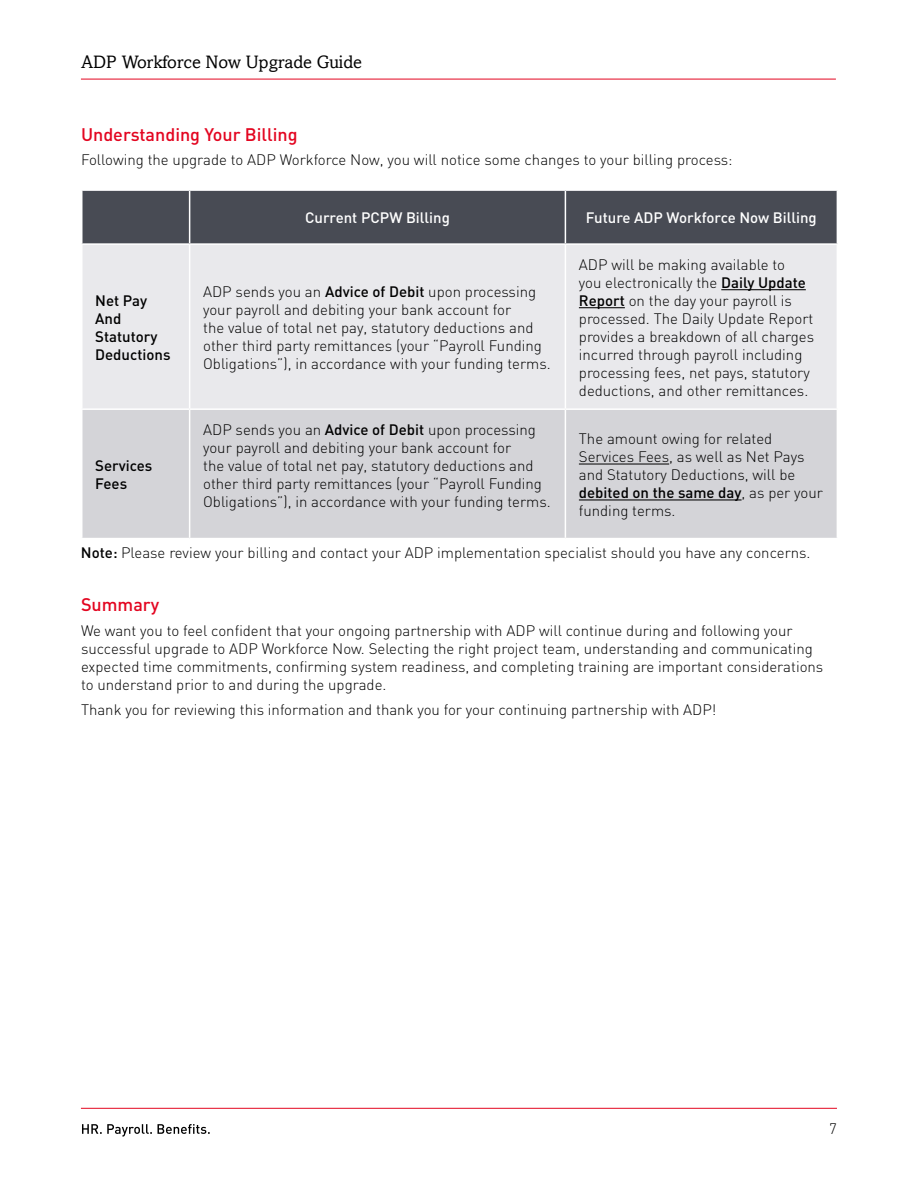
<style>
.page{position:relative;width:918px;height:1188px;background:#fff}
.page>*{position:absolute;margin:0;border:0;box-sizing:border-box;transform-origin:0 0}
.t1{font:500 18px "DIN";color:#e30520}
.t2{font:18px "Amasis";color:#000}
.t3{font:300 15px/18px "DIN";color:#000}
.t4{font:500 15px "DIN";color:#fff}
.t5{font:500 15px/18px "DIN";color:#000}
.s1{font-weight:500}
</style>
<div class="page">
<hr style="left:81px;top:1108px;width:756px;height:1px;background:#e30520">
<hr style="left:81px;top:79px;width:755px;height:1px;background:#e30520">
<svg style="left:82px;top:1124px;width:128px;height:13px"></svg>
<div style="left:82px;top:191px;width:755px;height:52px;background:#484b54"></div>
<div style="left:82px;top:245px;width:755px;height:163px;background:#e9e9ec"></div>
<div style="left:82px;top:410px;width:755px;height:128px;background:#d4d4d8"></div>
<hr style="left:189px;top:191px;width:1px;height:52px;background:#fff">
<hr style="left:565px;top:191px;width:1px;height:52px;background:#fff">
<hr style="left:189px;top:245px;width:1px;height:163px;background:#fff">
<hr style="left:565px;top:245px;width:1px;height:163px;background:#fff">
<hr style="left:189px;top:410px;width:1px;height:128px;background:#fff">
<hr style="left:565px;top:410px;width:1px;height:128px;background:#fff">
<hr style="left:721px;top:289px;width:85px;height:1px;background:#000">
<hr style="left:579px;top:307px;width:46px;height:1px;background:#000">
<hr style="left:579px;top:464px;width:90px;height:1px;background:#000">
<hr style="left:579px;top:499px;width:163px;height:1px;background:#000">
<p class="t2" style="left:81px;top:51px;width:283px">ADP Workforce Now Upgrade Guide</p>
<p class="t1" style="left:81px;top:123px;width:218px">Understanding Your Billing</p>
<p class="t3" style="left:81px;top:151px;width:653px">Following the upgrade to ADP Workforce Now, you will notice some changes to your billing process:</p>
<p class="t4" style="left:305px;top:208px;width:146px">Current PCPW Billing</p>
<p class="t4" style="left:586px;top:208px;width:232px">Future ADP Workforce Now Billing</p>
<p class="t5" style="left:95px;top:291px;width:77px">Net Pay<br>And<br>Statutory<br>Deductions</p>
<p class="t3" style="left:203px;top:282px;width:349px">ADP sends you an <span class="s1">Advice of Debit</span> upon processing your payroll and debiting your bank account for<br>the value of total net pay, statutory deductions and other third party remittances (your “Payroll Funding Obligations”), in accordance with your funding terms.</p>
<p class="t3" style="left:579px;top:255px;width:237px">ADP will be making available to<br>you electronically the <span class="s1">Daily Update Report</span> on the day your payroll is processed. The Daily Update Report provides a breakdown of all charges incurred through payroll including processing fees, net pays, statutory deductions, and other remittances.</p>
<p class="t3" style="left:203px;top:421px;width:349px">ADP sends you an <span class="s1">Advice of Debit</span> upon processing your payroll and debiting your bank account for<br>the value of total net pay, statutory deductions and other third party remittances (your “Payroll Funding Obligations”), in accordance with your funding terms.</p>
<p class="t3" style="left:579px;top:429px;width:246px">The amount owing for related<br>Services Fees, as well as Net Pays and Statutory Deductions, will be <span class="s1">debited on the same day</span>, as per your funding terms.</p>
<p class="t3" style="left:81px;top:544px;width:731px"><span class="s1">Note:</span> Please review your billing and contact your ADP implementation specialist should you have any concerns.</p>
<p class="t1" style="left:81px;top:593px;width:80px">Summary</p>
<p class="t3" style="left:81px;top:621px;width:744px">We want you to feel confident that your ongoing partnership with ADP will continue during and following your successful upgrade to ADP Workforce Now. Selecting the right project team, understanding and communicating expected time commitments, confirming system readiness, and completing training are important considerations to understand prior to and during the upgrade.</p>
<p class="t3" style="left:81px;top:700px;width:637px">Thank you for reviewing this information and thank you for your continuing partnership with ADP!</p>
<p class="t5" style="left:95px;top:456px;width:59px">Services<br>Fees</p>
<p class="t3" style="left:829px;top:1120px;width:9px">7</p>
</div>
